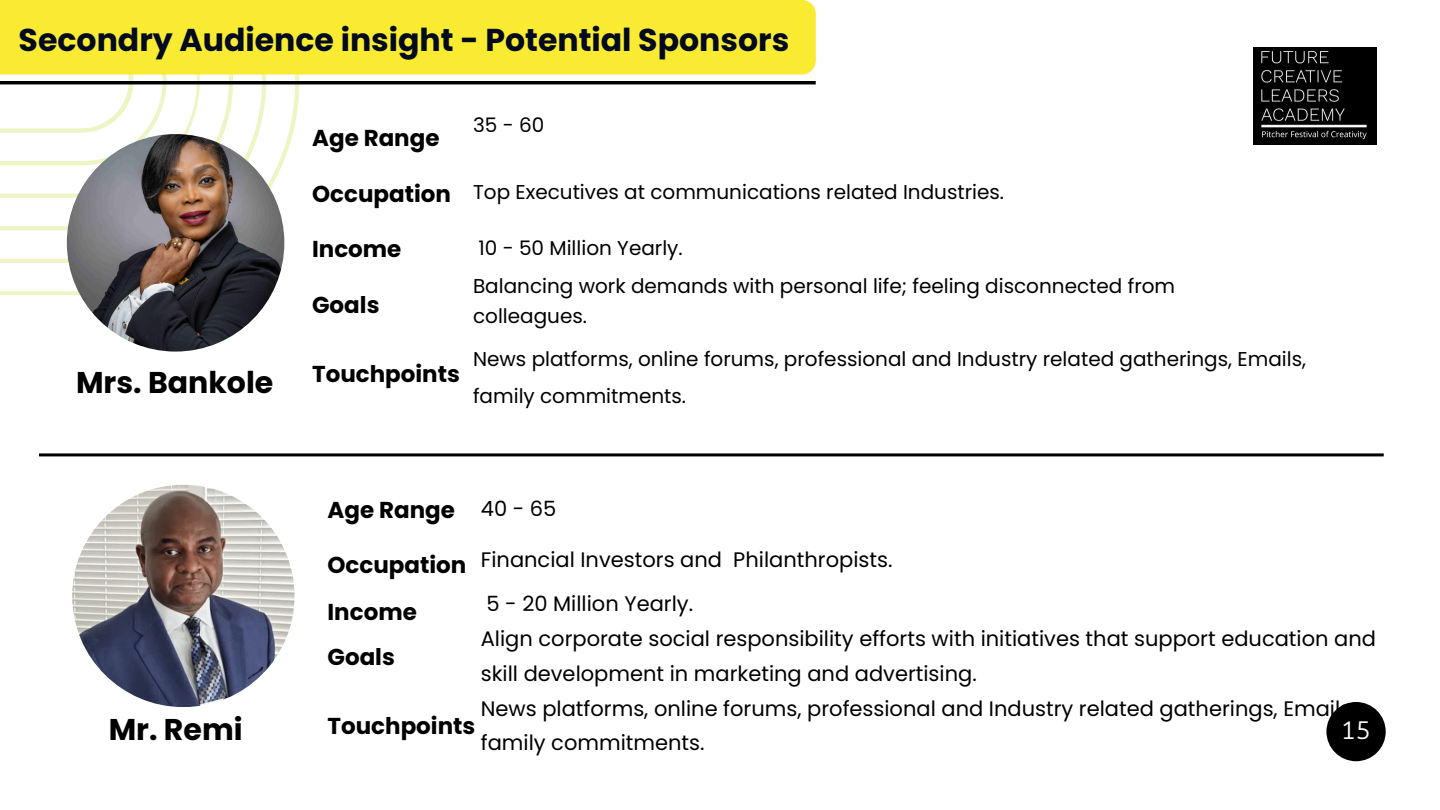
<style>
.page{position:relative;width:1440px;height:810px;background:#fff}
.page>*{position:absolute;margin:0;border:0;box-sizing:border-box;transform-origin:0 0}
.t1{font:700 31.6px "Poppins";color:#010a1e}
.t2{font:700 30px "Poppins";color:#000}
.t3{font:24.6px "Livvic";color:#fff}
.t4{font:700 23px/46.1px "Poppins";color:#000}
.t5{font:21px/34.8px "Poppins";color:#000}
.t6{font:20px/37.5px "Poppins";color:#000}
</style>
<div class="page">
<svg style="left:0;top:75px;width:299px;height:220px"></svg>
<img style="left:67px;top:134px;width:217px;height:218px;border-radius:50%">
<img style="left:72px;top:485px;width:222px;height:222px;border-radius:50%">
<hr style="left:39px;top:453px;width:1345px;height:3px;background:#000">
<div style="left:0;top:0;width:816px;height:75px;background:#f9ea32"></div>
<hr style="left:0;top:81px;width:816px;height:3px;background:#000">
<img style="left:1253px;top:47px;width:123px;height:98px">
<svg style="left:1326px;top:702px;width:60px;height:59px;fill:#000"></svg>
<h1 class="t1" style="left:19px;top:18px;width:772px">Secondry Audience insight - Potential Sponsors</h1>
<p class="t2" style="left:76px;top:362px;width:199px">Mrs. Bankole</p>
<h1 class="t2" style="left:109px;top:708px;width:135px">Mr. Remi</h1>
<p class="t4" style="left:312px;top:115px;width:129px">Age Range</p>
<p class="t4" style="left:312px;top:171px;width:140px">Occupation</p>
<p class="t4" style="left:312px;top:226px;width:91px">Income</p>
<p class="t4" style="left:312px;top:282px;width:69px">Goals</p>
<p class="t4" style="left:312px;top:351px;width:149px">Touchpoints</p>
<p class="t6" style="left:473px;top:107px;width:73px">35 - 60</p>
<p class="t6" style="left:473px;top:173px;width:533px">Top Executives at communications related Industries.</p>
<p class="t6" style="left:478px;top:229px;width:206px">10 - 50 Million Yearly.</p>
<h2 class="t6" style="left:473px;top:267px;width:704px">Balancing work demands with personal life; feeling disconnected from</h2>
<h2 class="t6" style="left:473px;top:297px;width:116px">colleagues.</h2>
<p class="t6" style="left:473px;top:340px;width:835px">News platforms, online forums, professional and Industry related gatherings, Emails, family commitments.</p>
<p class="t5" style="left:481px;top:491px;width:77px">40 - 65</p>
<p class="t5" style="left:481px;top:538px;width:413px;line-height:43.5px">Financial Investors and Philanthropists.<br>5 - 20 Million Yearly.</p>
<p class="t5" style="left:481px;top:621px;width:897px">Align corporate social responsibility efforts with initiatives that support education and skill development in marketing and advertising.<br>News platforms, online forums, professional and Industry related gatherings, Emails, family commitments.</p>
<p class="t4" style="left:328px;top:486px;width:129px">Age Range</p>
<p class="t4" style="left:328px;top:542px;width:140px">Occupation<br>Income<br>Goals</p>
<p class="t4" style="left:328px;top:703px;width:149px">Touchpoints</p>
<h2 class="t3" style="left:1341px;top:714px;width:31px">15</h2>
</div>
